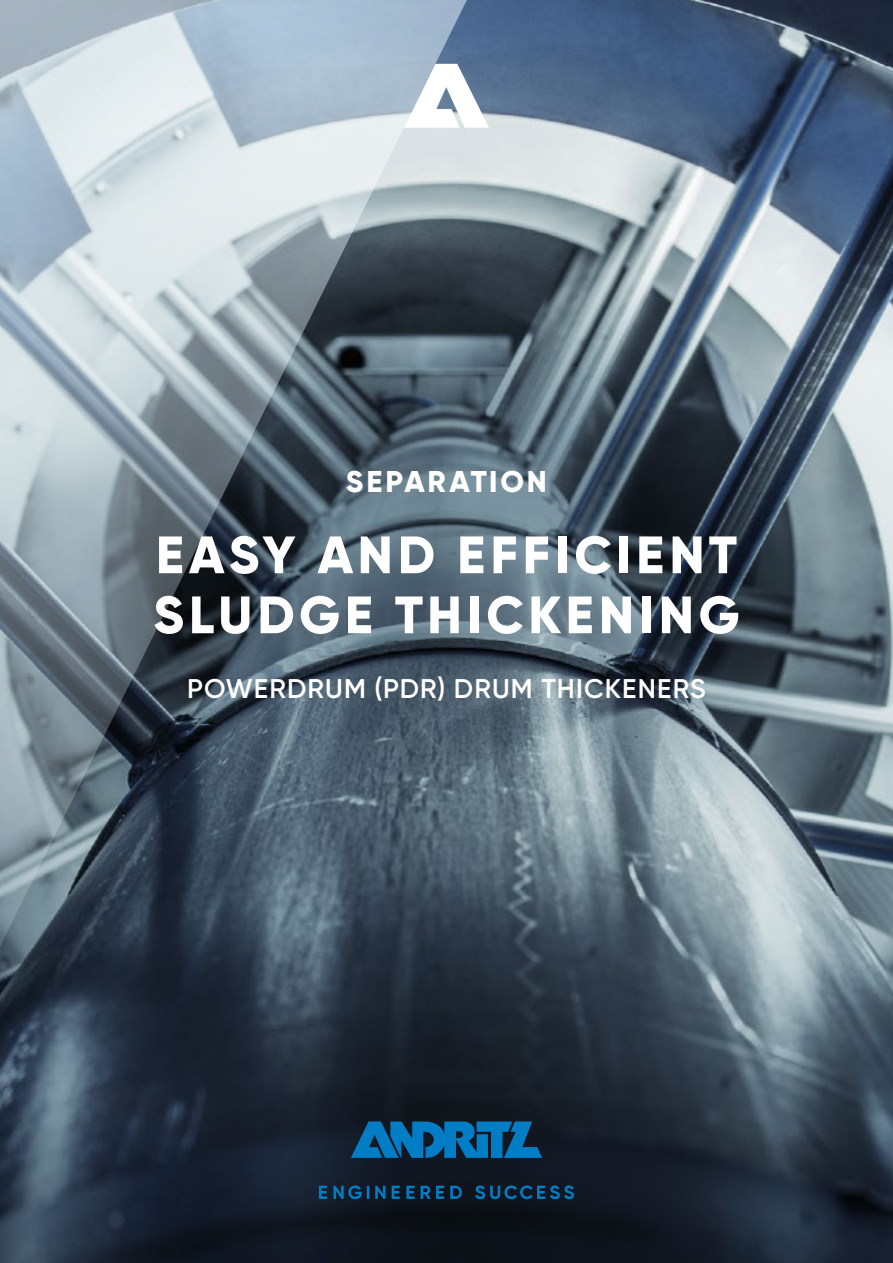
<style>
.page{position:relative;width:893px;height:1263px;background:#fff}
.page>*{position:absolute;margin:0;border:0;box-sizing:border-box;transform-origin:0 0}
.t1{font:800 52.5px/60px "Gilroy";letter-spacing:.09em;color:#fff}
.t2{font:800 30px "Gilroy";letter-spacing:.09em;color:#fff}
.t3{font:600 27px "Gilroy";letter-spacing:.04em;color:#fff}
</style>
<div class="page">
<img style="left:0;top:0;width:893px;height:1263px">
<svg style="left:0;top:0;width:473px;height:973px;background:#788792"></svg>
<svg style="left:404px;top:64px;width:85px;height:64px"></svg>
<svg style="left:351px;top:1121px;width:191px;height:37px;background:#045e94"></svg>
<svg style="left:319px;top:1185px;width:255px;height:14px;background:#0a3b5c"></svg>
<p class="t2" style="left:346px;top:462px;width:203px">SEPARATION</p>
<p class="t1" style="left:153px;top:525px;width:588px">EASY AND EFFICIENT<br>SLUDGE THICKENING</p>
<p class="t3" style="left:187px;top:672px;width:520px">POWERDRUM (PDR) DRUM THICKENERS</p>
</div>
